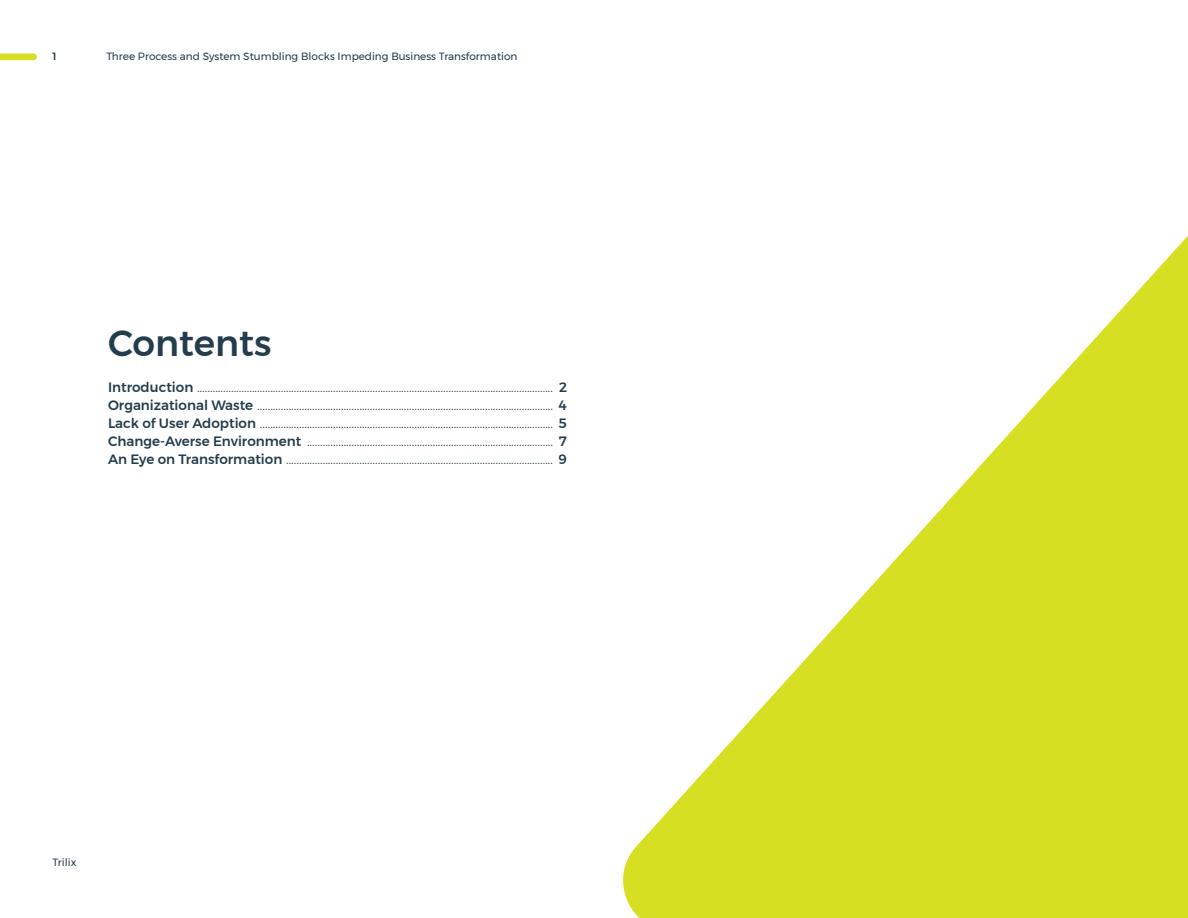
<style>
.page{position:relative;width:1188px;height:918px;background:#fff}
.page>*{position:absolute;margin:0;border:0;box-sizing:border-box;transform-origin:0 0}
.Paragraph{font:500 36px "Montserrat";color:#243d4d}
.t1{font:300 13.5px "Montserrat";color:#243d4d}
.t2{font:10.5px "Montserrat";color:#243d4d}
.t3{font:500 10.5px "Montserrat";color:#243d4d}
.s1{font-weight:500}
</style>
<div class="page">
<svg style="left:623px;top:235px;width:565px;height:683px;fill:#d7df23"></svg>
<svg style="left:0;top:53px;width:37px;height:7px"></svg>
<p class="t3" style="left:52px;top:48px;width:6px">1</p>
<p class="t2" style="left:107px;top:48px;width:413px">Three Process and System Stumbling Blocks Impeding Business Transformation</p>
<p class="Paragraph" style="left:108px;top:315px;width:165px">Contents</p>
<p class="t1" style="left:108px;top:377px;width:460px"><span class="s1">Introduction</span> ........................................................................................................................................ <span class="s1">2</span></p>
<p class="t1" style="left:108px;top:395px;width:461px"><span class="s1">Organizational Waste</span> ................................................................................................................. <span class="s1">4</span></p>
<p class="t1" style="left:108px;top:413px;width:460px"><span class="s1">Lack of User Adoption</span> ................................................................................................................ <span class="s1">5</span></p>
<p class="t1" style="left:108px;top:431px;width:461px"><span class="s1">Change-Averse Environment</span> .............................................................................................. <span class="s1">7</span></p>
<p class="t1" style="left:108px;top:449px;width:460px"><span class="s1">An Eye on Transformation</span> ...................................................................................................... <span class="s1">9</span></p>
<p class="t2" style="left:52px;top:854px;width:25px">Trilix</p>
</div>
